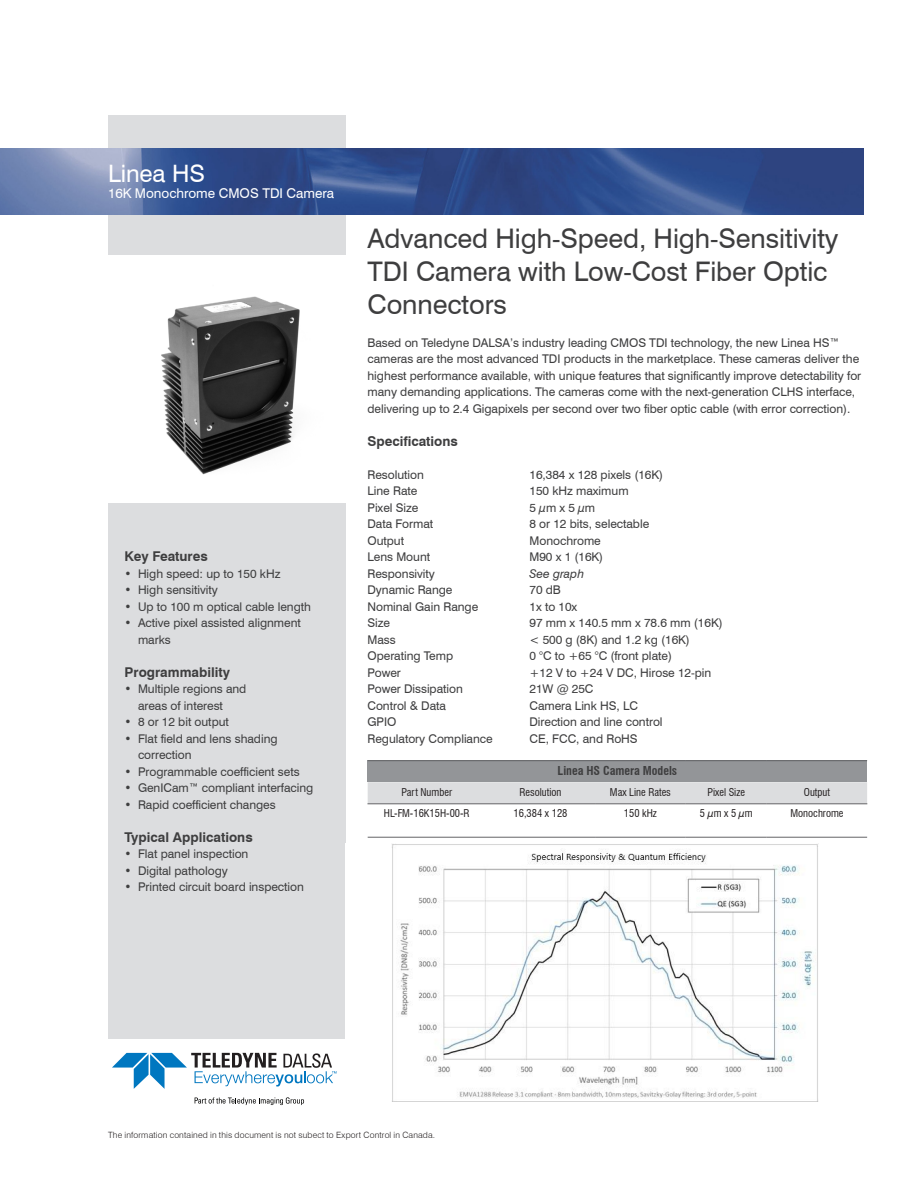
<style>
.page{position:relative;width:918px;height:1188px;background:#fff}
.page>*{position:absolute;margin:0;border:0;box-sizing:border-box;transform-origin:0 0}
.t1{font:27px/33px "Swiss 721 BT";letter-spacing:-.005em;color:#3e3e3f}
.t2{font:24px "Swiss 721 BT";letter-spacing:-.005em;color:#fff}
.t3{font:700 13.5px "Swiss 721 BT";color:#3e3e3f}
.t4{font:13.5px "Swiss 721 BT";letter-spacing:-.005em;color:#fff}
.t5{font:12px/16.5px "Swiss 721 BT";letter-spacing:-.005em;color:#3e3e3f}
.t6{font:700 condensed 12px "Swiss 721 BT";letter-spacing:-.005em;color:#3e3e3f}
.t7{font:italic 12px "Swiss 721 BT";letter-spacing:-.005em;color:#3e3e3f}
.t8{font:condensed 10.5px "Swiss 721 BT";color:#231f20}
.t9{font:300 8.7px "Swiss 721 BT";letter-spacing:.02em;color:#231f20}
</style>
<div class="page">
<div style="left:108px;top:116px;width:237px;height:1006px;background:#dcdddf"></div>
<img style="left:0;top:148px;width:864px;height:66px">
<div style="left:108px;top:255px;width:237px;height:248px;background:#fff"></div>
<img style="left:161px;top:296px;width:139px;height:179px">
<div style="left:368px;top:761px;width:499px;height:21px;background:#939598"></div>
<div style="left:368px;top:782px;width:499px;height:22px;background:#dcdddf"></div>
<hr style="left:368px;top:760px;width:118px;height:1px;background:#636366">
<hr style="left:486px;top:760px;width:109px;height:1px;background:#636366">
<hr style="left:595px;top:760px;width:91px;height:1px;background:#636366">
<hr style="left:686px;top:760px;width:81px;height:1px;background:#636366">
<hr style="left:767px;top:760px;width:100px;height:1px;background:#636366">
<hr style="left:367px;top:804px;width:119px;height:1px;background:#636366">
<hr style="left:486px;top:804px;width:109px;height:1px;background:#636366">
<hr style="left:595px;top:804px;width:91px;height:1px;background:#636366">
<hr style="left:686px;top:804px;width:81px;height:1px;background:#636366">
<hr style="left:767px;top:804px;width:100px;height:1px;background:#636366">
<hr style="left:368px;top:837px;width:118px;height:1px;background:#636366">
<hr style="left:486px;top:837px;width:109px;height:1px;background:#636366">
<hr style="left:595px;top:837px;width:91px;height:1px;background:#636366">
<hr style="left:686px;top:837px;width:81px;height:1px;background:#636366">
<hr style="left:767px;top:837px;width:100px;height:1px;background:#636366">
<img style="left:392px;top:844px;width:426px;height:258px">
<div style="left:96px;top:1040px;width:265px;height:82px;background:#fff"></div>
<svg style="left:112px;top:1053px;width:225px;height:36px"></svg>
<svg style="left:195px;top:1097px;width:109px;height:8px"></svg>
<p class="t2" style="left:108px;top:158px;width:98px">Linea HS</p>
<p class="t4" style="left:108px;top:185px;width:228px">16K Monochrome CMOS TDI Camera</p>
<p class="t3" style="left:125px;top:548px;width:85px">Key Features</p>
<p class="t5" style="left:125px;top:565px;width:157px">• High speed: up to 150 kHz</p>
<p class="t5" style="left:125px;top:581px;width:95px">• High sensitivity</p>
<p class="t5" style="left:125px;top:598px;width:188px">• Up to 100 m optical cable length</p>
<p class="t5" style="left:125px;top:614px;width:178px">• Active pixel assisted alignment</p>
<p class="t5" style="left:138px;top:631px;width:34px">marks</p>
<p class="t3" style="left:125px;top:664px;width:107px">Programmability</p>
<p class="t5" style="left:138px;top:680px;width:110px;text-indent:-14px">• Multiple regions and areas of interest</p>
<p class="t5" style="left:125px;top:713px;width:106px">• 8 or 12 bit output</p>
<p class="t5" style="left:138px;top:730px;width:141px;text-indent:-14px">• Flat field and lens shading correction</p>
<p class="t5" style="left:125px;top:763px;width:177px">• Programmable coefficient sets</p>
<p class="t5" style="left:125px;top:780px;width:190px">• GenICam™ compliant interfacing</p>
<p class="t5" style="left:125px;top:796px;width:153px">• Rapid coefficient changes</p>
<p class="t3" style="left:125px;top:829px;width:130px">Typical Applications</p>
<p class="t5" style="left:125px;top:846px;width:125px">• Flat panel inspection</p>
<p class="t5" style="left:125px;top:862px;width:105px">• Digital pathology</p>
<p class="t5" style="left:125px;top:879px;width:181px">• Printed circuit board inspection</p>
<p class="t1" style="left:367px;top:221px;width:473px">Advanced High-Speed, High-Sensitivity<br>TDI Camera with Low-Cost Fiber Optic<br>Connectors</p>
<p class="t5" style="left:367px;top:334px;width:495px">Based on Teledyne DALSA’s industry leading CMOS TDI technology, the new Linea HS™ cameras are the most advanced TDI products in the marketplace. These cameras deliver the highest performance available, with unique features that significantly improve detectability for many demanding applications. The cameras come with the next-generation CLHS interface, delivering up to 2.4 Gigapixels per second over two fiber optic cable (with error correction).</p>
<p class="t3" style="left:367px;top:433px;width:92px">Specifications</p>
<p class="t5" style="left:367px;top:466px;width:58px">Resolution</p>
<p class="t5" style="left:529px;top:466px;width:135px">16,384 x 128 pixels (16K)</p>
<p class="t5" style="left:367px;top:482px;width:51px">Line Rate</p>
<p class="t5" style="left:529px;top:482px;width:101px">150 kHz maximum</p>
<p class="t5" style="left:367px;top:499px;width:52px">Pixel Size</p>
<p class="t5" style="left:529px;top:499px;width:67px">5 μm x 5 µm</p>
<p class="t5" style="left:367px;top:515px;width:67px">Data Format</p>
<p class="t5" style="left:529px;top:515px;width:121px">8 or 12 bits, selectable</p>
<p class="t5" style="left:367px;top:532px;width:38px">Output</p>
<p class="t5" style="left:530px;top:532px;width:73px">Monochrome</p>
<p class="t5" style="left:367px;top:548px;width:64px">Lens Mount</p>
<p class="t5" style="left:529px;top:548px;width:75px">M90 x 1 (16K)</p>
<p class="t5" style="left:367px;top:565px;width:69px">Responsivity</p>
<p class="t7" style="left:529px;top:566px;width:56px">See graph</p>
<p class="t5" style="left:367px;top:581px;width:87px">Dynamic Range</p>
<p class="t5" style="left:529px;top:581px;width:33px">70 dB</p>
<p class="t5" style="left:367px;top:598px;width:112px">Nominal Gain Range</p>
<p class="t5" style="left:529px;top:598px;width:49px">1x to 10x</p>
<p class="t5" style="left:367px;top:614px;width:24px">Size</p>
<p class="t5" style="left:529px;top:614px;width:195px">97 mm x 140.5 mm x 78.6 mm (16K)</p>
<p class="t5" style="left:367px;top:631px;width:30px">Mass</p>
<p class="t5" style="left:529px;top:631px;width:162px">&lt; 500 g (8K) and 1.2 kg (16K)</p>
<p class="t5" style="left:367px;top:647px;width:87px">Operating Temp</p>
<p class="t5" style="left:529px;top:647px;width:144px">0 °C to +65 °C (front plate)</p>
<p class="t5" style="left:367px;top:664px;width:35px">Power</p>
<p class="t5" style="left:529px;top:664px;width:183px">+12 V to +24 V DC, Hirose 12-pin</p>
<p class="t5" style="left:367px;top:680px;width:97px">Power Dissipation</p>
<p class="t5" style="left:529px;top:680px;width:66px">21W @ 25C</p>
<p class="t5" style="left:367px;top:697px;width:80px">Control &amp; Data</p>
<p class="t5" style="left:529px;top:697px;width:110px">Camera Link HS, LC</p>
<p class="t5" style="left:367px;top:713px;width:30px">GPIO</p>
<p class="t5" style="left:529px;top:713px;width:135px">Direction and line control</p>
<p class="t5" style="left:367px;top:730px;width:127px">Regulatory Compliance</p>
<p class="t5" style="left:529px;top:730px;width:110px">CE, FCC, and RoHS</p>
<p class="t6" style="left:558px;top:764px;width:121px">Linea HS Camera Models</p>
<p class="t8" style="left:402px;top:786px;width:52px">Part Number</p>
<p class="t8" style="left:520px;top:786px;width:43px">Resolution</p>
<p class="t8" style="left:610px;top:786px;width:63px">Max Line Rates</p>
<p class="t8" style="left:708px;top:786px;width:39px">Pixel Size</p>
<p class="t8" style="left:804px;top:786px;width:28px">Output</p>
<p class="t8" style="left:384px;top:807px;width:87px">HL-FM-16K15H-00-R</p>
<p class="t8" style="left:514px;top:807px;width:55px">16,384 x 128</p>
<p class="t8" style="left:624px;top:807px;width:34px">150 kHz</p>
<p class="t8" style="left:700px;top:807px;width:54px">5 µm x 5 µm</p>
<p class="t8" style="left:790px;top:807px;width:55px">Monochrome</p>
<p class="t9" style="left:108px;top:1129px;width:329px">The information contained in this document is not subect to Export Control in Canada.</p>
</div>
